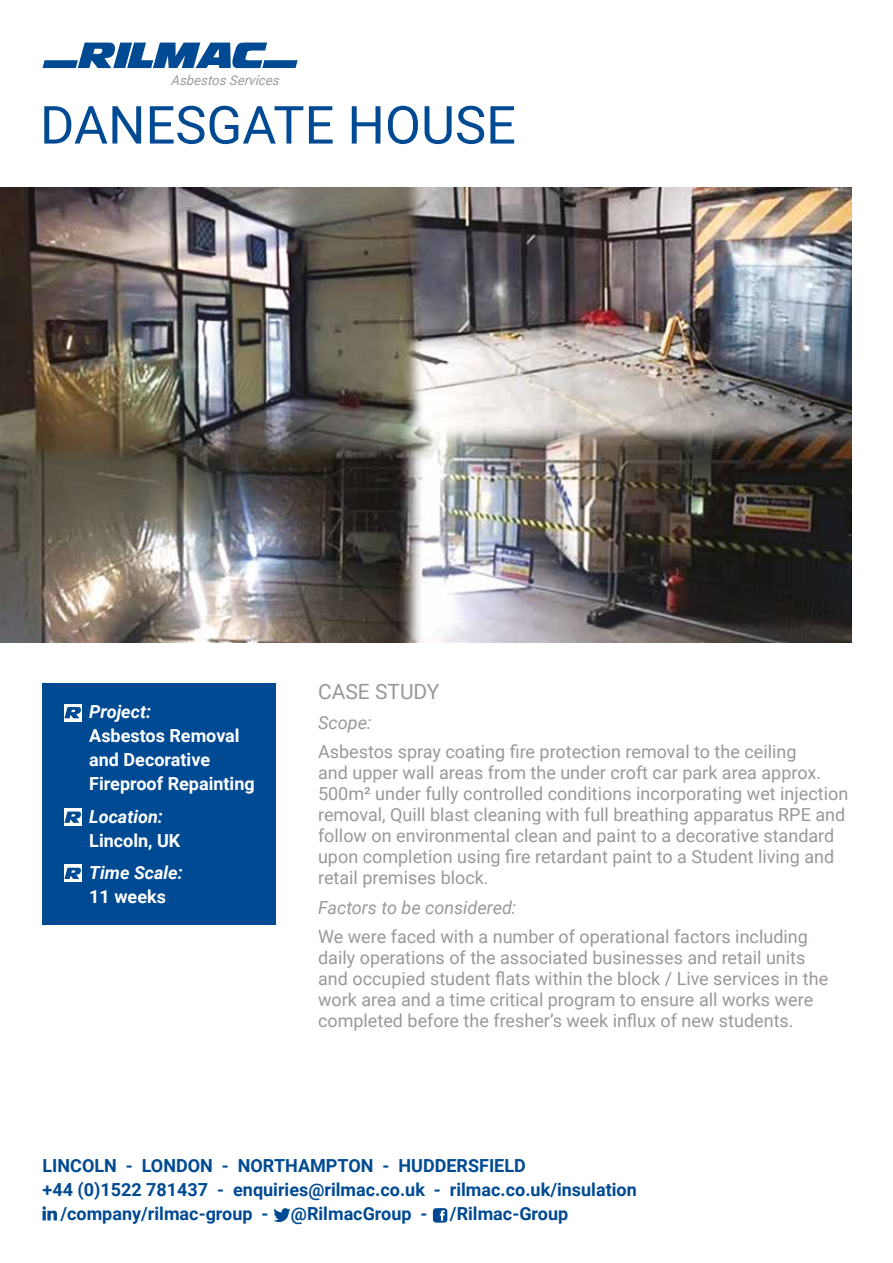
<style>
.page{position:relative;width:893px;height:1263px;background:#fff}
.page>*{position:absolute;margin:0;border:0;box-sizing:border-box;transform-origin:0 0}
.t1{font:52.5px "Roboto";color:#004a93}
.t2{font:21px "Roboto";color:#9d9797}
.t3{font:18px/21px "Roboto";color:#9d9797}
.t4{font:700 18px "Roboto";color:#004a93}
.t5{font:700 18px/24px "Roboto";color:#fff}
.t6{font:italic 18px "Roboto";color:#9d9797}
.t7{font:italic 700 18px "Roboto";color:#fff}
.t8{font:italic 13.5px "Roboto";color:#a19997}
</style>
<div class="page">
<div style="left:43px;top:683px;width:233px;height:242px;background:#004a93"></div>
<img style="left:0;top:187px;width:852px;height:455px">
<svg style="left:64px;top:704px;width:17px;height:17px"></svg>
<svg style="left:64px;top:707px;width:17px;height:11px"></svg>
<div style="left:64px;top:808px;width:17px;height:18px;background:#fff"></div>
<svg style="left:64px;top:811px;width:17px;height:12px"></svg>
<svg style="left:64px;top:864px;width:17px;height:18px"></svg>
<svg style="left:64px;top:868px;width:17px;height:11px"></svg>
<svg style="left:43px;top:42px;width:255px;height:27px"></svg>
<svg style="left:43px;top:1206px;width:14px;height:14px"></svg>
<svg style="left:273px;top:1208px;width:18px;height:14px"></svg>
<svg style="left:433px;top:1208px;width:14px;height:14px"></svg>
<p class="t8" style="left:171px;top:71px;width:111px">Asbestos Services</p>
<h1 class="t1" style="left:40px;top:88px;width:477px">DANESGATE HOUSE</h1>
<p class="t7" style="left:89px;top:699px;width:63px">Project:</p>
<p class="t5" style="left:89px;top:723px;width:167px">Asbestos Removal and Decorative<br>Fireproof Repainting</p>
<p class="t7" style="left:89px;top:803px;width:75px">Location:</p>
<p class="t5" style="left:89px;top:827px;width:93px">Lincoln, UK</p>
<p class="t7" style="left:89px;top:860px;width:95px">Time Scale:</p>
<p class="t5" style="left:89px;top:884px;width:78px">11 weeks</p>
<p class="t2" style="left:318px;top:677px;width:123px">CASE STUDY</p>
<p class="t6" style="left:318px;top:710px;width:55px">Scope:</p>
<p class="t3" style="left:318px;top:740px;width:532px">Asbestos spray coating fire protection removal to the ceiling<br>and upper wall areas from the under croft car park area approx.<br>500m² under fully controlled conditions incorporating wet injection removal, Quill blast cleaning with full breathing apparatus RPE and follow on environmental clean and paint to a decorative standard upon completion using fire retardant paint to a Student living and retail premises block.</p>
<p class="t6" style="left:318px;top:895px;width:200px">Factors to be considered:</p>
<p class="t3" style="left:318px;top:926px;width:512px">We were faced with a number of operational factors including daily operations of the associated businesses and retail units and occupied student flats within the block / Live services in the work area and a time critical program to ensure all works were completed before the fresher’s week influx of new students.</p>
<p class="t4" style="left:43px;top:1153px;width:485px">LINCOLN - LONDON - NORTHAMPTON - HUDDERSFIELD</p>
<p class="t4" style="left:43px;top:1177px;width:596px">+44 (0)1522 781437 - enquiries@rilmac.co.uk - rilmac.co.uk/insulation</p>
<p class="t4" style="left:60px;top:1201px;width:509px">/company/rilmac-group - @RilmacGroup - /Rilmac-Group</p>
</div>
